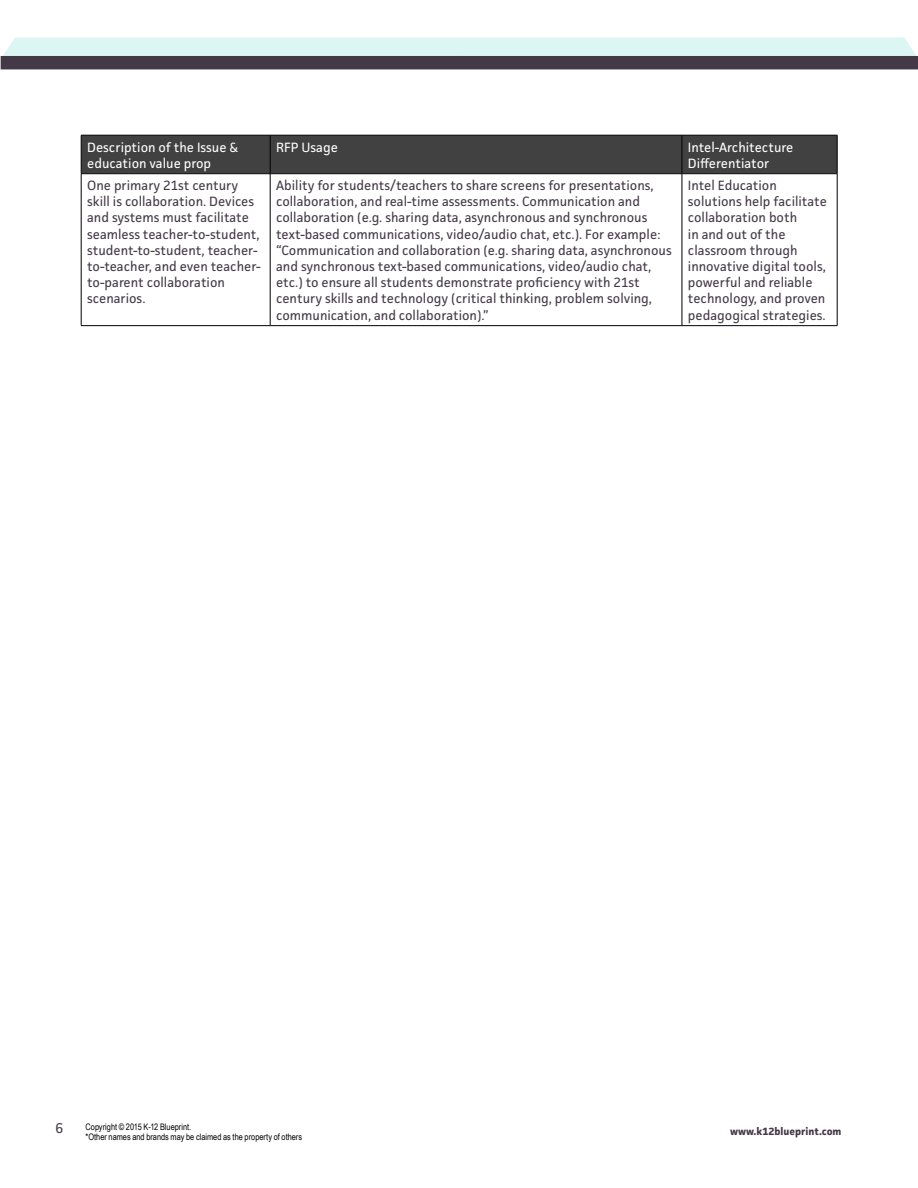
<style>
.page{position:relative;width:918px;height:1188px;background:#fff}
.page>*{position:absolute;margin:0;border:0;box-sizing:border-box;transform-origin:0 0}
.t1{font:14.25px "Facit";color:#443947}
.t2{font:13.5px/16.2px "Facit";color:#443947}
.t3{font:13.5px/16.2px "Facit";color:#fff}
.t4{font:700 10.5px "Facit";color:#443947}
.t5{font:9px/10.5px "Arial Narrow";color:#000}
</style>
<div class="page">
<div style="left:3px;top:38px;width:914px;height:18px;background:#dcf6f3"></div>
<div style="left:1px;top:56px;width:917px;height:13px;background:#443947"></div>
<div style="left:82px;top:136px;width:755px;height:37px;background:#424142"></div>
<svg style="left:82px;top:174px;width:755px;height:151px"></svg>
<hr style="left:81px;top:135px;width:189px;height:1px;background:#000">
<hr style="left:81px;top:135px;width:1px;height:39px;background:#000">
<hr style="left:270px;top:135px;width:412px;height:1px;background:#000">
<hr style="left:270px;top:135px;width:1px;height:39px;background:#000">
<hr style="left:682px;top:135px;width:155px;height:1px;background:#000">
<hr style="left:682px;top:135px;width:1px;height:39px;background:#000">
<hr style="left:837px;top:135px;width:1px;height:39px;background:#000">
<hr style="left:270px;top:173px;width:412px;height:1px;background:#000">
<hr style="left:682px;top:173px;width:155px;height:1px;background:#000">
<hr style="left:682px;top:174px;width:1px;height:151px;background:#000">
<hr style="left:837px;top:174px;width:1px;height:151px;background:#000">
<hr style="left:270px;top:325px;width:412px;height:1px;background:#000">
<hr style="left:682px;top:325px;width:155px;height:1px;background:#000">
<hr style="left:81px;top:174px;width:1px;height:151px;background:#000">
<hr style="left:270px;top:174px;width:1px;height:151px;background:#000">
<hr style="left:81px;top:173px;width:189px;height:1px;background:#000">
<hr style="left:81px;top:325px;width:189px;height:1px;background:#000">
<p class="t3" style="left:87px;top:138px;width:153px">Description of the Issue &amp; education value prop</p>
<p class="t3" style="left:276px;top:138px;width:63px">RFP Usage</p>
<p class="t3" style="left:688px;top:138px;width:107px">Intel-Architecture<br>Differentiator</p>
<p class="t2" style="left:87px;top:177px;width:175px">One primary 21st century skill is collaboration. Devices and systems must facilitate seamless teacher-to-student, student-to-student, teacher&shy;to-teacher, and even teacher&shy;to-parent collaboration scenarios.</p>
<p class="t2" style="left:276px;top:177px;width:397px">Ability for students/teachers to share screens for presentations, collaboration, and real-time assessments. Communication and collaboration (e.g. sharing data, asynchronous and synchronous text-based communications, video/audio chat, etc.). For example: “Communication and collaboration (e.g. sharing data, asynchronous and synchronous text-based communications, video/audio chat, etc.) to ensure all students demonstrate proficiency with 21st century skills and technology (critical thinking, problem solving, communication, and collaboration).”</p>
<p class="t2" style="left:688px;top:177px;width:141px">Intel Education solutions help facilitate collaboration both<br>in and out of the classroom through innovative digital tools, powerful and reliable technology, and proven pedagogical strategies.</p>
<p class="t1" style="left:56px;top:1120px;width:9px">6</p>
<p class="t4" style="left:730px;top:1124px;width:113px">www.k12blueprint.com</p>
<p class="t5" style="left:86px;top:1121px;width:218px">Copyright © 2015 K-12 Blueprint.<br>*Other names and brands may be claimed as the property of others</p>
</div>
